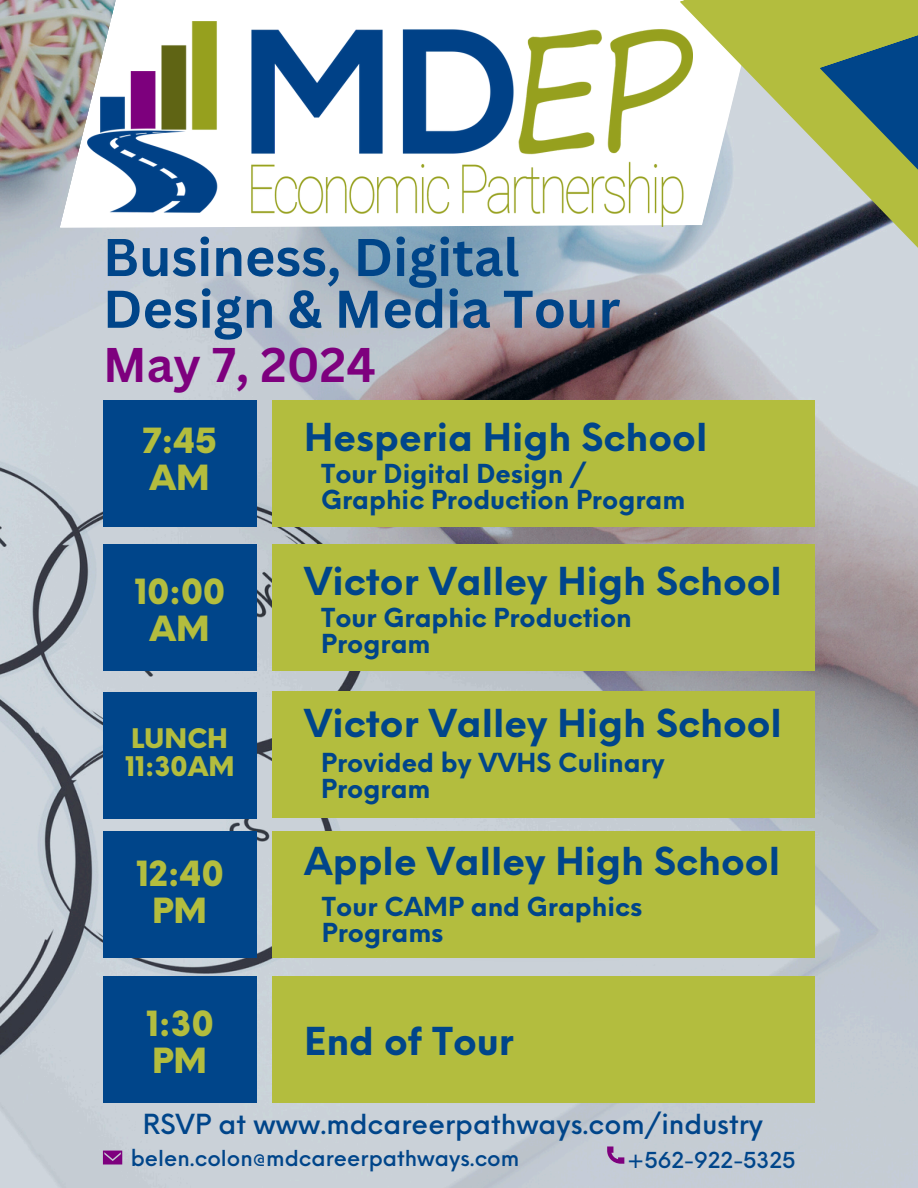
<style>
.page{position:relative;width:918px;height:1188px;background:#fff}
.page>*{position:absolute;margin:0;border:0;box-sizing:border-box;transform-origin:0 0}
.t1{font:700 51.9px/51.8px "Canva Sans";color:#004589}
.t2{font:700 47.4px "Canva Sans";color:#7e007e}
.t3{font:700 37.65px "Neue Einstellung";color:#00458a}
.t4{font:900 33.9px/37px "Neue Einstellung";color:#b3bd3e}
.t5{font:500 27px "Neue Einstellung";color:#00458a}
.t6{font:900 26.4px/28.2px "Neue Einstellung";color:#b3bd3e}
.t7{font:700 25.5px/25.8px "Neue Einstellung";color:#00458a}
.t8{font:500 21.45px "Neue Einstellung";color:#00458a}
</style>
<div class="page">
<img style="left:0;top:0;width:918px;height:1188px">
<svg style="left:60px;top:0;width:620px;height:228px"></svg>
<img style="left:272px;top:526px;width:542px;height:3px">
<div style="left:272px;top:400px;width:543px;height:126px;background:#b3bd3e"></div>
<img style="left:272px;top:670px;width:542px;height:3px">
<div style="left:272px;top:544px;width:543px;height:126px;background:#b3bd3e"></div>
<div style="left:103px;top:400px;width:153px;height:126px;background:#00458a"></div>
<div style="left:103px;top:544px;width:153px;height:126px;background:#00458a"></div>
<div style="left:272px;top:691px;width:543px;height:127px;background:#b3bd3e"></div>
<div style="left:103px;top:692px;width:153px;height:126px;background:#00458a"></div>
<img style="left:272px;top:957px;width:542px;height:4px">
<div style="left:272px;top:831px;width:543px;height:126px;background:#b3bd3e"></div>
<div style="left:103px;top:831px;width:153px;height:126px;background:#00458a"></div>
<img style="left:272px;top:1103px;width:542px;height:2px">
<div style="left:272px;top:977px;width:543px;height:126px;background:#b3bd3e"></div>
<div style="left:103px;top:977px;width:153px;height:126px;background:#00458a"></div>
<svg style="left:103px;top:1151px;width:19px;height:13px"></svg>
<svg style="left:607px;top:1146px;width:17px;height:17px"></svg>
<svg style="left:680px;top:0;width:139px;height:261px"></svg>
<img style="left:87px;top:21px;width:606px;height:206px">
<svg style="left:819px;top:0;width:99px;height:327px;background:#8fa382"></svg>
<h5 class="t1" style="left:103px;top:230px;width:519px">Business, Digital<br>Design &amp; Media Tour</h5>
<p class="t2" style="left:103px;top:331px;width:274px">May 7, 2024</p>
<h1 class="t4" style="left:142px;top:419px;width:76px">7:45<br>AM</h1>
<h1 class="t4" style="left:134px;top:569px;width:92px;text-align:center">10:00<br>AM</h1>
<h2 class="t6" style="left:125px;top:721px;width:111px">LUNCH<br>11:30AM</h2>
<h3 class="t4" style="left:136px;top:852px;width:89px;text-align:center">12:40<br>PM</h3>
<h5 class="t4" style="left:146px;top:1002px;width:69px">1:30<br>PM</h5>
<p class="t3" style="left:304px;top:403px;width:405px">Hesperia High School</p>
<p class="t7" style="left:321px;top:459px;width:366px">Tour Digital Design /<br>Graphic Production Program</p>
<h4 class="t3" style="left:304px;top:547px;width:479px">Victor Valley High School</h4>
<h3 class="t7" style="left:321px;top:603px;width:312px">Tour Graphic Production<br>Program</h3>
<h5 class="t3" style="left:304px;top:689px;width:479px">Victor Valley High School</h5>
<p class="t7" style="left:321px;top:747px;width:345px">Provided by VVHS Culinary<br>Program</p>
<h2 class="t3" style="left:304px;top:827px;width:477px">Apple Valley High School</h2>
<h3 class="t7" style="left:322px;top:891px;width:322px">Tour CAMP and Graphics<br>Programs</h3>
<h5 class="t3" style="left:304px;top:1007px;width:211px">End of Tour</h5>
<h2 class="t5" style="left:143px;top:1100px;width:622px">RSVP at www.mdcareerpathways.com/industry</h2>
<h2 class="t8" style="left:131px;top:1139px;width:390px">belen.colon@mdcareerpathways.com</h2>
<h3 class="t8" style="left:627px;top:1141px;width:170px">+562-922-5325</h3>
</div>
